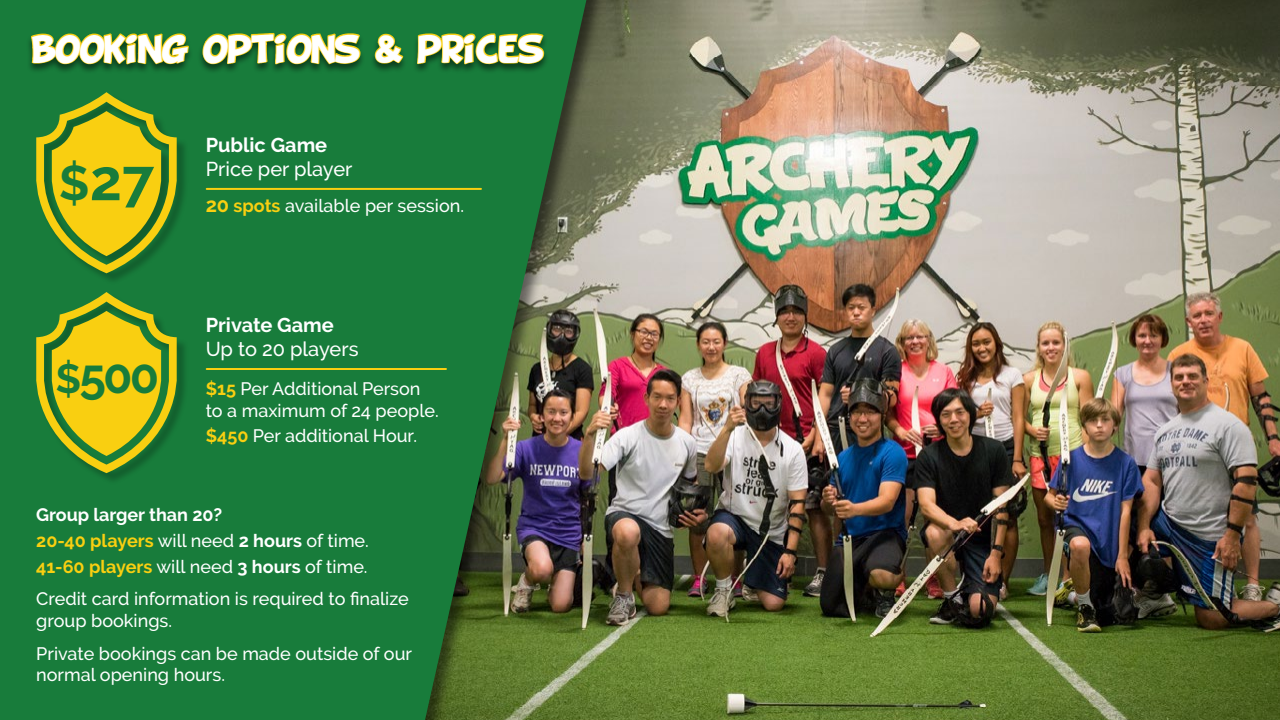
<style>
.page{position:relative;width:1280px;height:720px;background:#fff}
.page>*{position:absolute;margin:0;border:0;box-sizing:border-box;transform-origin:0 0}
.t1{font:700 57.2px "Raleway";color:#187c3b}
.t2{font:700 48px "Raleway";color:#187c3b}
.t3{font:31px "BD Cartoon Shout";letter-spacing:-.03em;color:#fff}
.t4{font:500 20px "Raleway";color:#fff}
.t5{font:700 20px "Raleway";color:#fff}
.t6{font:500 18px/21.6px "Raleway";color:#fff}
.t7{font:700 18px/26px "Raleway";color:#fff}
.s1{font-size:48.6px}
.s2{font-size:40.8px}
.s3{font-weight:700;font-size:20px;color:#f9cf11}
.s4{font-weight:700;color:#f9cf11}
.s5{color:#f9cf11}
.s6{font-weight:500}
</style>
<div class="page">
<img style="left:606px;top:0;width:674px;height:720px">
<div style="left:0;top:0;width:606px;height:720px;background:#000;opacity:.5"></div>
<svg style="left:0;top:0;width:586px;height:720px;background:#24773c"></svg>
<div style="left:26px;top:32px;width:524px;height:42px;background:#000;opacity:.5"></div>
<svg style="left:30px;top:32px;width:160px;height:33px;background:#5d7e20"></svg>
<svg style="left:201px;top:32px;width:161px;height:33px;background:#587d22"></svg>
<svg style="left:374px;top:33px;width:30px;height:32px"></svg>
<svg style="left:416px;top:32px;width:129px;height:33px;background:#5d7f21"></svg>
<hr style="left:207px;top:188px;width:274px;height:2px;background:#f9cf11">
<hr style="left:207px;top:368px;width:239px;height:2px;background:#f9cf11">
<div style="left:38px;top:94px;width:151px;height:192px;background:#000;opacity:.24"></div>
<svg style="left:35px;top:92px;width:143px;height:181px;background:#9aa820"></svg>
<div style="left:38px;top:294px;width:151px;height:192px;background:#000;opacity:.24"></div>
<svg style="left:35px;top:292px;width:143px;height:181px;background:#9aaa21"></svg>
<h3 class="t3" style="left:32px;top:33px;width:514px">BOOKING OPTIONS &amp; PRICES</h3>
<h1 class="t1" style="left:59px;top:147px;width:97px"><span class="s1">$</span>27</h1>
<h2 class="t2" style="left:56px;top:349px;width:105px"><span class="s2">$</span>500</h2>
<p class="t5" style="left:206px;top:134px;width:123px">Public Game</p>
<p class="t4" style="left:206px;top:158px;width:148px">Price per player</p>
<p class="t6" style="left:206px;top:195px;width:260px"><span class="s3">20</span> <span class="s4">spots</span> available per session.</p>
<p class="t5" style="left:206px;top:314px;width:130px">Private Game</p>
<p class="t4" style="left:206px;top:338px;width:154px">Up to 20 players</p>
<p class="t6" style="left:206px;top:378px;width:235px"><span class="s4">$15</span> Per Additional Person to a maximum of 24 people.</p>
<p class="t6" style="left:206px;top:425px;width:213px"><span class="s4">$450</span> Per additional Hour.</p>
<p class="t7" style="left:36px;top:502px;width:334px">Group larger than 20?<br><span class="s5">20-40 players</span> <span class="s6">will need</span> 2 hours <span class="s6">of time.<br></span><span class="s5">41-60 players</span> <span class="s6">will need</span> 3 hours <span class="s6">of time.</span></p>
<p class="t6" style="left:36px;top:588px;width:374px">Credit card information is required to finalize group bookings.</p>
<p class="t6" style="left:36px;top:643px;width:377px">Private bookings can be made outside of our normal opening hours.</p>
</div>
